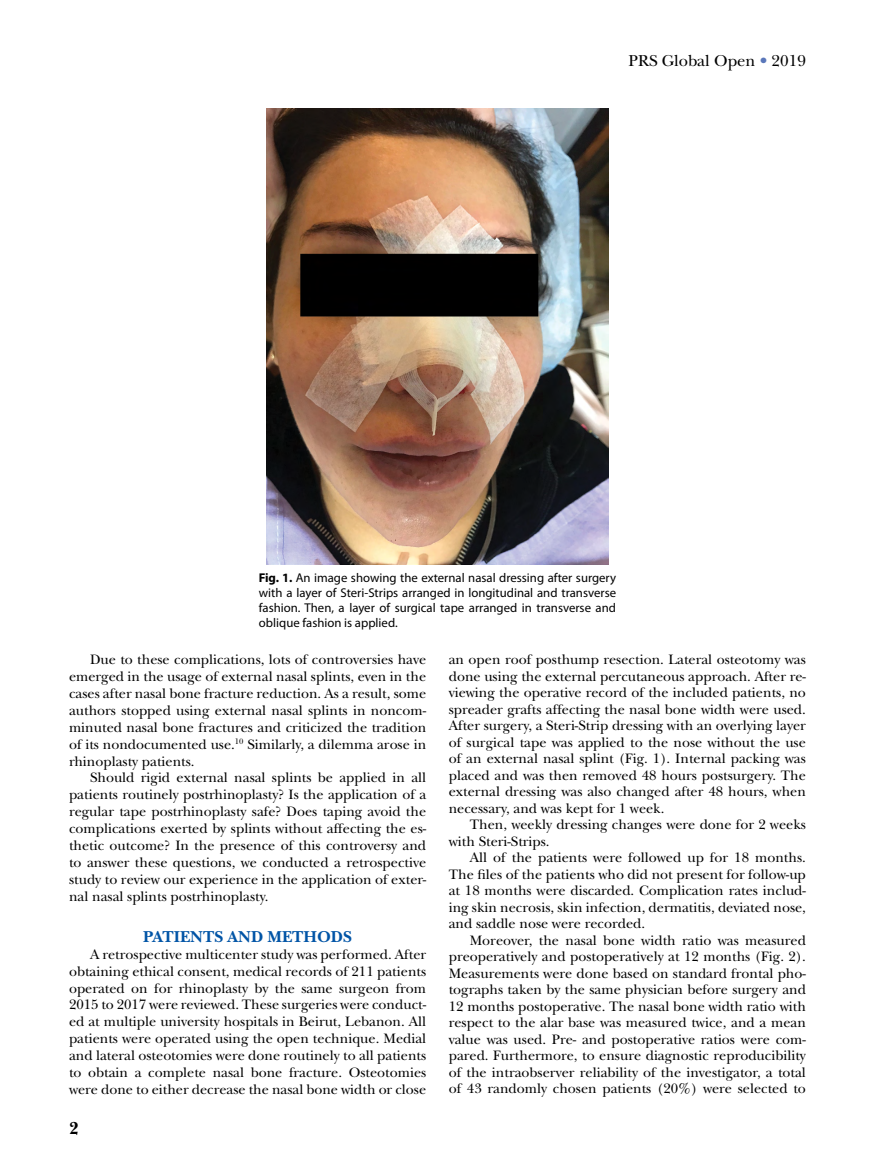
<style>
.page{position:relative;width:878px;height:1175px;background:#fff}
.page>*{position:absolute;margin:0;border:0;box-sizing:border-box;transform-origin:0 0}
.t1{font:700 18px "New Baskerville";color:#000}
.t2{font:16.5px "New Baskerville";color:#000}
.t3{font:700 16.5px "New Baskerville";color:#0054a6}
.t4{font:14.25px/16.5px "New Baskerville";color:#000;text-align:justify}
.t5{font:12.75px/15px "Myriad Pro";color:#000;text-align:justify}
.s1{color:#5a77ba}
.s2{font-weight:700}
</style>
<div class="page">
<img style="left:266px;top:108px;width:342px;height:456px">
<p class="t2" style="left:628px;top:51px;width:179px">PRS Global Open <span class="s1">•</span> 2019</p>
<p class="t5" style="left:259px;top:569px;width:359px"><span class="s2">Fig. 1.</span> An image showing the external nasal dressing after surgery with a layer of Steri-Strips arranged in longitudinal and transverse fashion. Then, a layer of surgical tape arranged in transverse and oblique fashion is applied.</p>
<p class="t4" style="left:69px;top:651px;width:359px;line-height:17px;text-indent:21px">Due to these complications, lots of controversies have emerged in the usage of external nasal splints, even in the cases after nasal bone fracture reduction. As a result, some authors stopped using external nasal splints in noncom&shy;minuted nasal bone fractures and criticized the tradition of its nondocumented use.<sup>10</sup> Similarly, a dilemma arose in rhinoplasty patients.</p>
<p class="t4" style="left:69px;top:769px;width:359px;line-height:17px;text-indent:21px">Should rigid external nasal splints be applied in all patients routinely postrhinoplasty? Is the application of a regular tape postrhinoplasty safe? Does taping avoid the complications exerted by splints without affecting the es&shy;thetic outcome? In the presence of this controversy and to answer these questions, we conducted a retrospective study to review our experience in the application of exter&shy;nal nasal splints postrhinoplasty.</p>
<p class="t3" style="left:143px;top:926px;width:210px">PATIENTS AND METHODS</p>
<p class="t4" style="left:69px;top:945px;width:359px;line-height:17px;text-indent:21px">A retrospective multicenter study was performed. After obtaining ethical consent, medical records of 211 patients operated on for rhinoplasty by the same surgeon from 2015 to 2017 were reviewed. These surgeries were conduct&shy;ed at multiple university hospitals in Beirut, Lebanon. All patients were operated using the open technique. Medial and lateral osteotomies were done routinely to all patients to obtain a complete nasal bone fracture. Osteotomies were done to either decrease the nasal bone width or close</p>
<p class="t1" style="left:69px;top:1118px;width:11px">2</p>
<p class="t4" style="left:449px;top:651px;width:359px">an open roof posthump resection. Lateral osteotomy was done using the external percutaneous approach. After re&shy;viewing the operative record of the included patients, no spreader grafts affecting the nasal bone width were used.<br>After surgery, a Steri-Strip dressing with an overlying layer of surgical tape was applied to the nose without the use of an external nasal splint (Fig. 1). Internal packing was placed and was then removed 48 hours postsurgery. The external dressing was also changed after 48 hours, when necessary, and was kept for 1 week.</p>
<p class="t4" style="left:449px;top:816px;width:358px;text-indent:21px">Then, weekly dressing changes were done for 2 weeks with Steri-Strips.</p>
<p class="t4" style="left:449px;top:849px;width:359px;text-indent:21px">All of the patients were followed up for 18 months.<br>The files of the patients who did not present for follow-up at 18 months were discarded. Complication rates includ&shy;ing skin necrosis, skin infection, dermatitis, deviated nose, and saddle nose were recorded.</p>
<p class="t4" style="left:449px;top:932px;width:359px;text-indent:21px">Moreover, the nasal bone width ratio was measured preoperatively and postoperatively at 12 months (Fig. 2).<br>Measurements were done based on standard frontal pho&shy;tographs taken by the same physician before surgery and 12 months postoperative. The nasal bone width ratio with respect to the alar base was measured twice, and a mean value was used. Pre- and postoperative ratios were com&shy;pared. Furthermore, to ensure diagnostic reproducibility of the intraobserver reliability of the investigator, a total of 43 randomly chosen patients (20%) were selected to</p>
</div>
